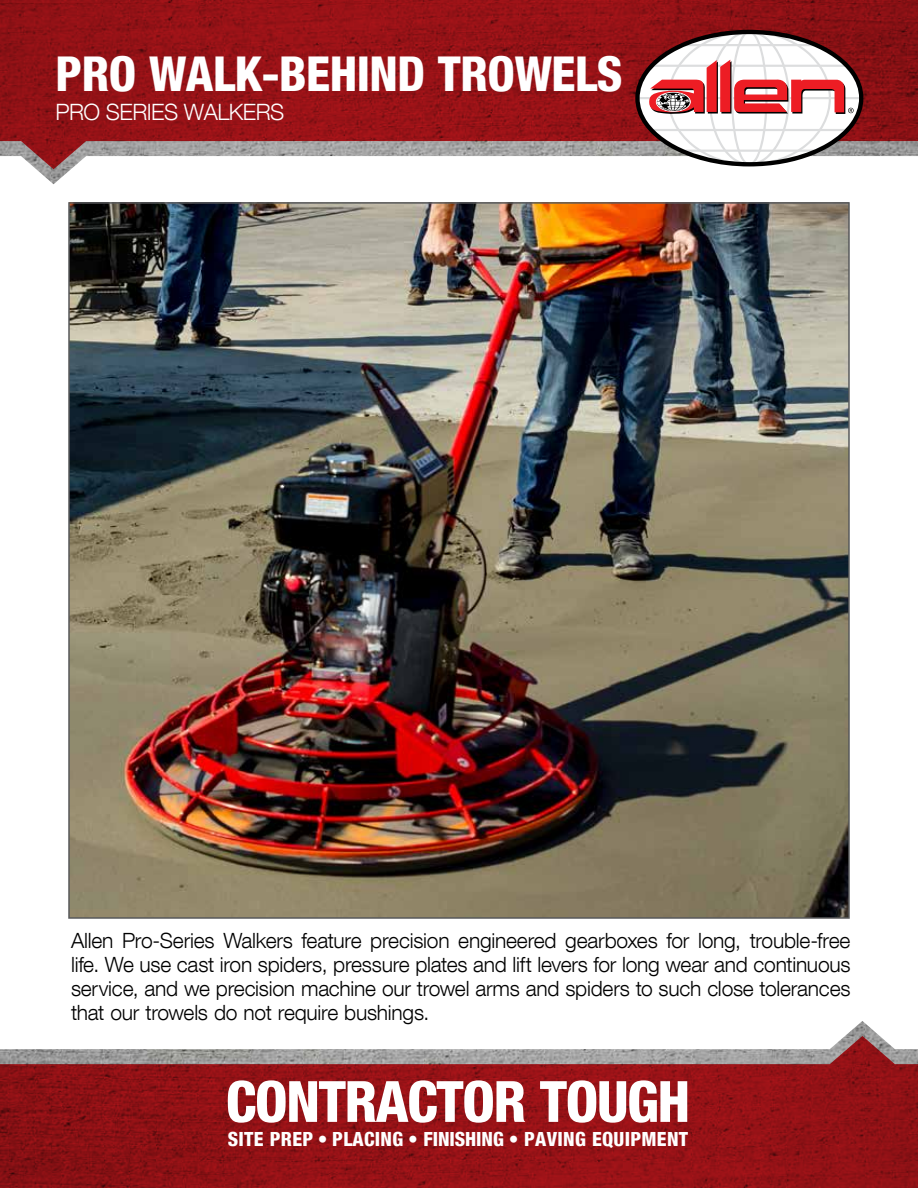
<style>
.page{position:relative;width:918px;height:1188px;background:#fff}
.page>*{position:absolute;margin:0;border:0;box-sizing:border-box;transform-origin:0 0}
.t1{font:800 condensed 57px "Helvetica Neue LT Com";letter-spacing:-.025em;color:#fff}
.t2{font:800 condensed 48px "Helvetica Neue LT Com";letter-spacing:-.01em;color:#fff}
.t3{font:300 22.5px "Helvetica Neue LT Com";letter-spacing:-.025em;color:#fff}
.t4{font:300 21px/24px "Helvetica Neue LT Com";letter-spacing:-.01em;color:#000;text-align:justify}
.t5{font:800 condensed 19.5px "Helvetica Neue LT Com";letter-spacing:.015em;color:#fff}
</style>
<div class="page">
<svg style="left:0;top:1036px;width:918px;height:152px;background:#9b3235"></svg>
<svg style="left:0;top:3px;width:918px;height:166px;background:#9b2e32"></svg>
<svg style="left:635px;top:30px;width:228px;height:136px"></svg>
<img style="left:71px;top:205px;width:776px;height:711px">
<h2 class="t2" style="left:56px;top:45px;width:569px">PRO WALK-BEHIND TROWELS</h2>
<p class="t3" style="left:56px;top:98px;width:230px">PRO SERIES WALKERS</p>
<p class="t4" style="left:71px;top:928px;width:781px">Allen Pro-Series Walkers feature precision engineered gearboxes for long, trouble-free life. We use cast iron spiders, pressure plates and lift levers for long wear and continuous service, and we precision machine our trowel arms and spiders to such close tolerances that our trowels do not require bushings.</p>
<h1 class="t1" style="left:226px;top:1067px;width:466px">CONTRACTOR TOUGH</h1>
<p class="t5" style="left:228px;top:1128px;width:462px">SITE PREP • PLACING • FINISHING • PAVING EQUIPMENT</p>
</div>
